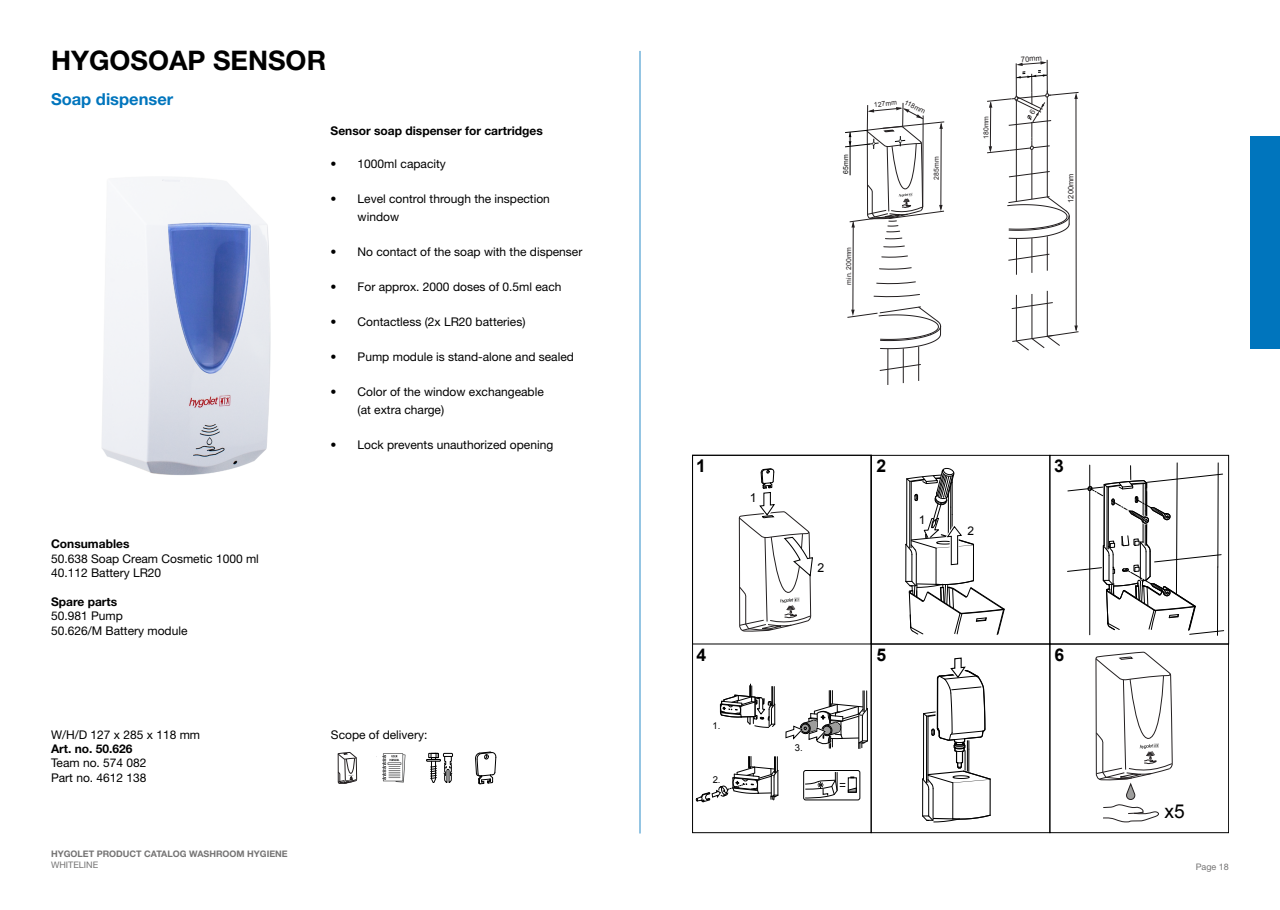
<style>
.page{position:relative;width:1280px;height:910px;background:#fff}
.page>*{position:absolute;margin:0;border:0;box-sizing:border-box;transform-origin:0 0}
.t1{font:700 27px "Helvetica Neue LT Std";color:#000}
.t2{font:19.2px "Arial";color:#000}
.t3{font:700 17.55px "Arial";color:#000}
.t4{font:700 16.5px "Helvetica Neue LT Std";color:#0075bd}
.t5{font:12.3px "Arial";color:#000}
.t6{font:12px/14.4px "Helvetica Neue LT Std";color:#000}
.t7{font:700 12px "Helvetica Neue LT Std";color:#000}
.t8{font:12px "Arial";color:#000}
.t9{font:9.45px "Arial";color:#000}
.t10{font:700 9px "Helvetica Neue LT Std";color:#757474}
.t11{font:9px "Helvetica Neue LT Std";color:#757474}
.t12{font:7.5px "Arial";color:#231f20}
.t13{font:6.9px "Arial";letter-spacing:-.005em;color:#231f20}
.t14{font:6.9px "Arial";color:#000}
</style>
<div class="page">
<div style="left:1250px;top:136px;width:30px;height:213px;background:#0075bd"></div>
<img style="left:101px;top:177px;width:170px;height:299px">
<svg style="left:902px;top:59px;width:174px;height:292px"></svg>
<hr style="left:1016px;top:295px;width:1px;height:46px;background:#231f20">
<hr style="left:1016px;top:239px;width:1px;height:36px;background:#231f20">
<hr style="left:1016px;top:96px;width:1px;height:105px;background:#231f20">
<hr style="left:1032px;top:294px;width:1px;height:45px;background:#231f20">
<hr style="left:1032px;top:238px;width:1px;height:35px;background:#231f20">
<hr style="left:1031px;top:140px;width:1px;height:59px;background:#231f20">
<hr style="left:1047px;top:291px;width:1px;height:45px;background:#231f20">
<hr style="left:1047px;top:236px;width:1px;height:35px;background:#231f20">
<hr style="left:1047px;top:91px;width:1px;height:106px;background:#231f20">
<svg style="left:1008px;top:254px;width:41px;height:6px"></svg>
<svg style="left:1009px;top:171px;width:41px;height:6px"></svg>
<hr style="left:1047px;top:60px;width:1px;height:34px;background:#231f20">
<svg style="left:1011px;top:302px;width:42px;height:7px"></svg>
<hr style="left:1076px;top:96px;width:1px;height:234px;background:#231f20">
<svg style="left:1007px;top:196px;width:63px;height:43px"></svg>
<svg style="left:1012px;top:325px;width:67px;height:25px"></svg>
<svg style="left:845px;top:103px;width:99px;height:282px"></svg>
<svg style="left:426px;top:753px;width:27px;height:30px"></svg>
<svg style="left:382px;top:753px;width:23px;height:29px"></svg>
<div style="left:692px;top:455px;width:179px;height:189px;border:1px solid #000"></div>
<div style="left:871px;top:644px;width:179px;height:189px;border:1px solid #000"></div>
<div style="left:871px;top:455px;width:179px;height:189px;border:1px solid #000"></div>
<div style="left:1049px;top:644px;width:180px;height:189px;border:1px solid #000"></div>
<div style="left:1049px;top:455px;width:180px;height:189px;border:1px solid #000"></div>
<svg style="left:739px;top:468px;width:74px;height:163px"></svg>
<svg style="left:905px;top:468px;width:99px;height:167px"></svg>
<svg style="left:805px;top:772px;width:52px;height:26px"></svg>
<div style="left:803px;top:770px;width:57px;height:30px;border:1px solid #000;border-radius:2px"></div>
<svg style="left:719px;top:684px;width:56px;height:44px"></svg>
<svg style="left:785px;top:691px;width:83px;height:57px"></svg>
<svg style="left:696px;top:756px;width:83px;height:46px"></svg>
<svg style="left:922px;top:657px;width:69px;height:165px"></svg>
<svg style="left:1067px;top:463px;width:157px;height:360px"></svg>
<svg style="left:475px;top:752px;width:21px;height:32px"></svg>
<svg style="left:338px;top:752px;width:19px;height:31px"></svg>
<svg style="left:987px;top:61px;width:92px;height:92px"></svg>
<h1 class="t1" style="left:51px;top:44px;width:277px">HYGOSOAP SENSOR</h1>
<h3 class="t4" style="left:51px;top:89px;width:124px">Soap dispenser</h3>
<p class="t7" style="left:51px;top:536px;width:80px">Consumables</p>
<p class="t6" style="left:51px;top:551px;width:209px">50.638 Soap Cream Cosmetic 1000 ml<br>40.112 Battery LR20</p>
<p class="t7" style="left:51px;top:594px;width:68px">Spare parts</p>
<p class="t6" style="left:51px;top:608px;width:138px">50.981 Pump<br>50.626/M Battery module</p>
<p class="t6" style="left:51px;top:727px;width:151px">W/H/D 127 x 285 x 118 mm</p>
<p class="t7" style="left:51px;top:741px;width:83px">Art. no. 50.626</p>
<p class="t6" style="left:51px;top:756px;width:97px">Team no. 574 082<br>Part no. 4612 138</p>
<p class="t7" style="left:331px;top:124px;width:214px">Sensor soap dispenser for cartridges</p>
<p class="t6" style="left:331px;top:156px;width:117px">• 1000ml capacity</p>
<p class="t6" style="left:358px;top:189px;width:194px;line-height:18px;text-indent:-27px">• Level control through the inspection window</p>
<p class="t6" style="left:331px;top:244px;width:253px">• No contact of the soap with the dispenser</p>
<p class="t6" style="left:331px;top:279px;width:232px">• For approx. 2000 doses of 0.5ml each</p>
<p class="t6" style="left:331px;top:314px;width:196px">• Contactless (2x LR20 batteries)</p>
<p class="t6" style="left:331px;top:349px;width:245px">• Pump module is stand-alone and sealed</p>
<p class="t6" style="left:358px;top:382px;width:188px;line-height:18px;text-indent:-27px">• Color of the window exchangeable (at extra charge)</p>
<p class="t6" style="left:331px;top:437px;width:224px">• Lock prevents unauthorized opening</p>
<p class="t6" style="left:331px;top:727px;width:98px">Scope of delivery:</p>
<p class="t14" style="left:841px;top:174px;width:21px;rotate:-90deg">65mm</p>
<p class="t13" style="left:874px;top:100px;width:24px;rotate:-5deg">127mm</p>
<p class="t13" style="left:907px;top:98px;width:24px;rotate:27deg">118mm</p>
<p class="t13" style="left:932px;top:180px;width:24px;rotate:-90deg">285mm</p>
<p class="t13" style="left:844px;top:285px;width:39px;rotate:-90deg">min. 200mm</p>
<p class="t13" style="left:981px;top:139px;width:24px;rotate:-90deg">180mm</p>
<p class="t12" style="left:1021px;top:54px;width:22px;rotate:-4deg">70mm</p>
<p class="t12" style="left:1066px;top:203px;width:30px;rotate:-90deg">1200mm</p>
<h3 class="t3" style="left:696px;top:454px;width:11px">1</h3>
<p class="t5" style="left:750px;top:490px;width:8px">1</p>
<p class="t5" style="left:817px;top:560px;width:8px">2</p>
<h3 class="t3" style="left:876px;top:454px;width:11px">2</h3>
<h3 class="t3" style="left:1054px;top:454px;width:11px">3</h3>
<p class="t8" style="left:919px;top:512px;width:8px">1</p>
<p class="t8" style="left:967px;top:523px;width:8px">2</p>
<h3 class="t3" style="left:696px;top:643px;width:11px">4</h3>
<h3 class="t3" style="left:876px;top:643px;width:11px">5</h3>
<p class="t9" style="left:713px;top:720px;width:9px">1.</p>
<p class="t9" style="left:713px;top:773px;width:9px">2.</p>
<p class="t9" style="left:795px;top:742px;width:9px">3.</p>
<h3 class="t3" style="left:1054px;top:643px;width:11px">6</h3>
<h2 class="t2" style="left:1164px;top:799px;width:22px">x5</h2>
<p class="t10" style="left:51px;top:848px;width:238px">HYGOLET PRODUCT CATALOG WASHROOM HYGIENE</p>
<p class="t11" style="left:51px;top:859px;width:49px">WHITELINE</p>
<p class="t11" style="left:1196px;top:861px;width:35px">Page 18</p>
</div>
